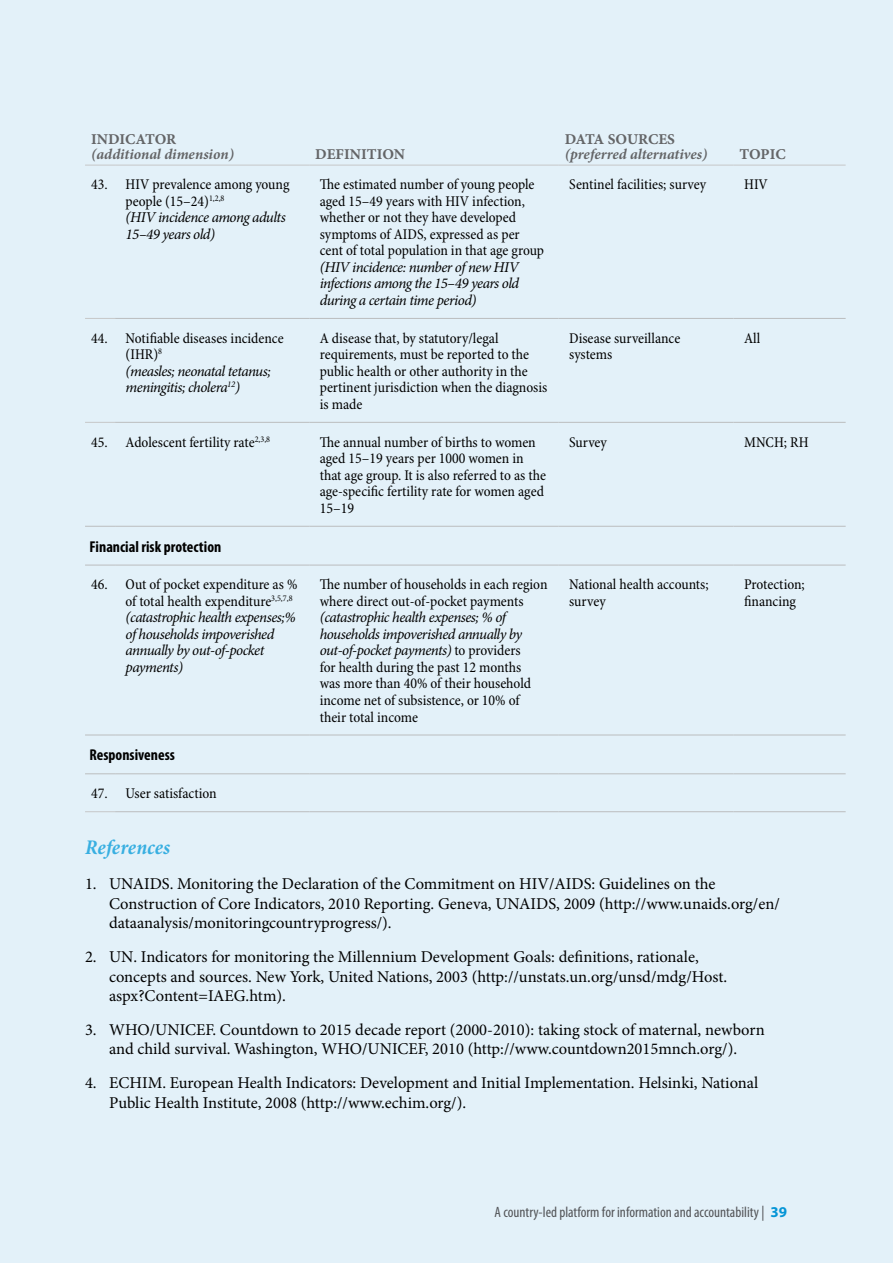
<style>
.page{position:relative;width:893px;height:1263px;background:#e3f1f9}
.page>*{position:absolute;margin:0;border:0;box-sizing:border-box;transform-origin:0 0}
.t1{font:italic 700 condensed 21px "Minion Pro";color:#38afe1}
.t2{font:16.5px/19.8px "Minion Pro";color:#000}
.t3{font:700 condensed 15.75px "Myriad Pro";color:#000}
.t4{font:condensed 15px/16.5px "Minion Pro";color:#000}
.t5{font:italic 15px/16.5px "Minion Pro";letter-spacing:-.035em;color:#000}
.t6{font:condensed 15px "Myriad Pro";color:#58585a}
.t7{font:italic 700 15px "Minion Pro";letter-spacing:-.005em;color:#646567}
.t8{font:15px "Minion Pro Bold Capt";letter-spacing:-.005em;color:#646567}
.s1{font-style:italic;font-stretch:normal}
.s2{font-style:normal;font-stretch:condensed}
.s3{font-weight:700;font-stretch:normal;color:#069ad9}
</style>
<div class="page">
<hr style="left:85px;top:318px;width:30px;height:1px;background:#c6c7c8">
<hr style="left:85px;top:422px;width:30px;height:1px;background:#c6c7c8">
<hr style="left:85px;top:565px;width:30px;height:1px;background:#bbbdbe">
<hr style="left:85px;top:773px;width:30px;height:1px;background:#bbbdbe">
<hr style="left:115px;top:318px;width:194px;height:1px;background:#bbbdbe">
<hr style="left:309px;top:318px;width:250px;height:1px;background:#bbbdbe">
<hr style="left:559px;top:318px;width:175px;height:1px;background:#bbbdbe">
<hr style="left:734px;top:318px;width:112px;height:1px;background:#bbbdbe">
<hr style="left:115px;top:422px;width:194px;height:1px;background:#bbbdbe">
<hr style="left:309px;top:422px;width:250px;height:1px;background:#bbbdbe">
<hr style="left:559px;top:422px;width:175px;height:1px;background:#bbbdbe">
<hr style="left:734px;top:422px;width:112px;height:1px;background:#bbbdbe">
<hr style="left:115px;top:565px;width:194px;height:1px;background:#bbbdbe">
<hr style="left:309px;top:565px;width:250px;height:1px;background:#bbbdbe">
<hr style="left:559px;top:565px;width:175px;height:1px;background:#bbbdbe">
<hr style="left:734px;top:565px;width:112px;height:1px;background:#bbbdbe">
<hr style="left:115px;top:773px;width:194px;height:1px;background:#bbbdbe">
<hr style="left:309px;top:811px;width:250px;height:1px;background:#bbbdbe">
<hr style="left:559px;top:811px;width:175px;height:1px;background:#bbbdbe">
<hr style="left:734px;top:811px;width:112px;height:1px;background:#bbbdbe">
<hr style="left:85px;top:526px;width:30px;height:1px;background:#bbbdbe">
<hr style="left:115px;top:526px;width:194px;height:1px;background:#bbbdbe">
<hr style="left:309px;top:526px;width:250px;height:1px;background:#bbbdbe">
<hr style="left:559px;top:526px;width:175px;height:1px;background:#bbbdbe">
<hr style="left:734px;top:526px;width:112px;height:1px;background:#bbbdbe">
<hr style="left:85px;top:735px;width:30px;height:1px;background:#bbbdbe">
<hr style="left:115px;top:735px;width:194px;height:1px;background:#bbbdbe">
<hr style="left:309px;top:735px;width:250px;height:1px;background:#bbbdbe">
<hr style="left:559px;top:735px;width:175px;height:1px;background:#bbbdbe">
<hr style="left:734px;top:735px;width:112px;height:1px;background:#bbbdbe">
<hr style="left:309px;top:773px;width:250px;height:1px;background:#bbbdbe">
<hr style="left:559px;top:773px;width:175px;height:1px;background:#bbbdbe">
<hr style="left:734px;top:773px;width:112px;height:1px;background:#bbbdbe">
<hr style="left:115px;top:811px;width:194px;height:1px;background:#bbbdbe">
<hr style="left:85px;top:811px;width:30px;height:1px;background:#c6c7c8">
<hr style="left:85px;top:165px;width:30px;height:1px;background:#c6c7c8">
<hr style="left:115px;top:165px;width:194px;height:1px;background:#c6c7c8">
<hr style="left:309px;top:165px;width:250px;height:1px;background:#c6c7c8">
<hr style="left:559px;top:165px;width:175px;height:1px;background:#c6c7c8">
<hr style="left:734px;top:165px;width:112px;height:1px;background:#c6c7c8">
<p class="t8" style="left:91px;top:130px;width:87px">INDICATOR</p>
<p class="t7" style="left:91px;top:144px;width:144px">(additional dimension)</p>
<p class="t8" style="left:315px;top:145px;width:91px">DEFINITION</p>
<p class="t4" style="left:126px;top:177px;width:165px;text-indent:-35px">43. HIV prevalence among young people (15–24)<sup>1,2,8<br></sup><span class="s1">(HIV incidence among adults<br>15–49 years old)</span></p>
<p class="t4" style="left:320px;top:177px;width:226px">The estimated number of young people aged 15–49 years with HIV infection, whether or not they have developed symptoms of AIDS, expressed as per cent of total population in that age group</p>
<p class="t5" style="left:320px;top:259px;width:201px;text-align:justify">(HIV incidence: number of new HIV infections among the 15–49 years old during a certain time period)</p>
<p class="t8" style="left:565px;top:130px;width:112px">DATA SOURCES</p>
<p class="t7" style="left:565px;top:144px;width:144px">(preferred alternatives)</p>
<p class="t8" style="left:740px;top:145px;width:48px">TOPIC</p>
<p class="t4" style="left:569px;top:177px;width:138px">Sentinel facilities; survey</p>
<p class="t4" style="left:744px;top:177px;width:25px">HIV</p>
<p class="t5" style="left:126px;top:330px;width:159px;text-indent:-35px"><span class="s2">44. Notifiable diseases incidence (IHR)</span><sup>8<br></sup>(measles; neonatal tetanus; meningitis; cholera<sup>12</sup>)</p>
<p class="t4" style="left:320px;top:330px;width:229px">A disease that, by statutory/legal requirements, must be reported to the public health or other authority in the pertinent jurisdiction when the diagnosis is made</p>
<p class="t4" style="left:569px;top:330px;width:113px">Disease surveillance systems</p>
<p class="t4" style="left:744px;top:330px;width:18px">All</p>
<p class="t4" style="left:91px;top:434px;width:181px">45. Adolescent fertility rate<sup>2,3,8</sup></p>
<p class="t4" style="left:320px;top:434px;width:228px">The annual number of births to women aged 15–19 years per 1000 women in that age group. It is also referred to as the age-specific fertility rate for women aged<br>15–19</p>
<p class="t4" style="left:569px;top:434px;width:39px">Survey</p>
<p class="t4" style="left:744px;top:434px;width:66px">MNCH; RH</p>
<p class="t3" style="left:90px;top:536px;width:133px">Financial risk protection</p>
<p class="t5" style="left:126px;top:576px;width:173px;text-indent:-35px"><span class="s2">46. Out of pocket expenditure as % of total health expenditure</span><sup>3,5,7,8 </sup>(catastrophic health expenses;% of households impoverished annually by out-of-pocket payments)</p>
<p class="t4" style="left:320px;top:577px;width:229px">The number of households in each region where direct out-of-pocket payments</p>
<p class="t4" style="left:569px;top:577px;width:141px">National health accounts; survey</p>
<p class="t4" style="left:744px;top:577px;width:62px">Protection; financing</p>
<p class="t4" style="left:320px;top:610px;width:213px"><span class="s1">(catastrophic health expenses; % of households impoverished annually by out-of-pocket payments)</span> to providers for health during the past 12 months was more than 40% of their household income net of subsistence, or 10% of their total income</p>
<p class="t3" style="left:90px;top:745px;width:87px">Responsiveness</p>
<p class="t4" style="left:91px;top:786px;width:127px">47. User satisfaction</p>
<h1 class="t1" style="left:85px;top:833px;width:87px">References</h1>
<p class="t2" style="left:109px;top:874px;width:672px;text-indent:-24px">1. UNAIDS. Monitoring the Declaration of the Commitment on HIV/AIDS: Guidelines on the<br>Construction of Core Indicators, 2010 Reporting. Geneva, UNAIDS, 2009 (http://www.unaids.org/en/ dataanalysis/monitoringcountryprogress/).</p>
<p class="t2" style="left:109px;top:947px;width:620px;text-indent:-24px">2. UN. Indicators for monitoring the Millennium Development Goals: definitions, rationale, concepts and sources. New York, United Nations, 2003 (http://unstats.un.org/unsd/mdg/Host. aspx?Content=IAEG.htm).</p>
<p class="t2" style="left:85px;top:1019px;width:681px;text-align:center">3. WHO/UNICEF. Countdown to 2015 decade report (2000-2010): taking stock of maternal, newborn and child survival. Washington, WHO/UNICEF, 2010 (http://www.countdown2015mnch.org/).</p>
<p class="t2" style="left:109px;top:1073px;width:651px;text-indent:-24px">4. ECHIM. European Health Indicators: Development and Initial Implementation. Helsinki, National<br>Public Health Institute, 2008 (http://www.echim.org/).</p>
<p class="t6" style="left:495px;top:1203px;width:294px">A country-led platform for information and accountability | <span class="s3">39</span></p>
</div>
